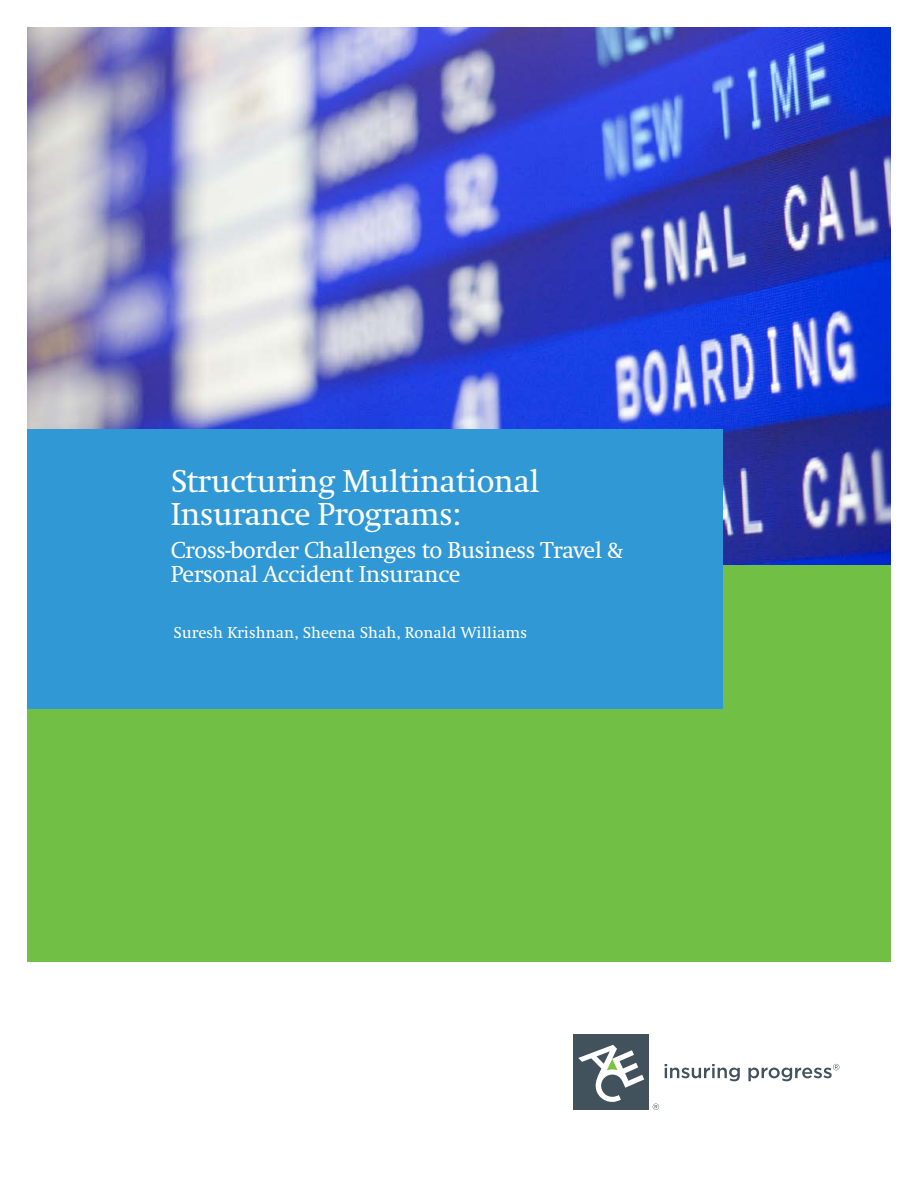
<style>
.page{position:relative;width:918px;height:1188px;background:#fff}
.page>*{position:absolute;margin:0;border:0;box-sizing:border-box;transform-origin:0 0}
.t1{font:33px/33px "Swift EF";letter-spacing:-.02em;color:#fff}
.t2{font:24px/24px "Swift EF";letter-spacing:-.02em;color:#fff}
.t3{font:16.5px "Swift EF";color:#fff}
</style>
<div class="page">
<img style="left:27px;top:27px;width:864px;height:538px">
<div style="left:27px;top:565px;width:864px;height:397px;background:#71bf44"></div>
<div style="left:27px;top:429px;width:695px;height:280px;background:#3098d4"></div>
<svg style="left:665px;top:1064px;width:174px;height:17px"></svg>
<div style="left:573px;top:1034px;width:76px;height:76px;background:#41525c"></div>
<svg style="left:578px;top:1045px;width:66px;height:57px"></svg>
<svg style="left:653px;top:1104px;width:6px;height:6px"></svg>
<h1 class="t1" style="left:171px;top:467px;width:371px">Structuring Multinational<br>Insurance Programs:</h1>
<p class="t2" style="left:171px;top:540px;width:455px">Cross-border Challenges to Business Travel &amp;<br>Personal Accident Insurance</p>
<p class="t3" style="left:173px;top:626px;width:355px">Suresh Krishnan, Sheena Shah, Ronald Williams</p>
</div>
